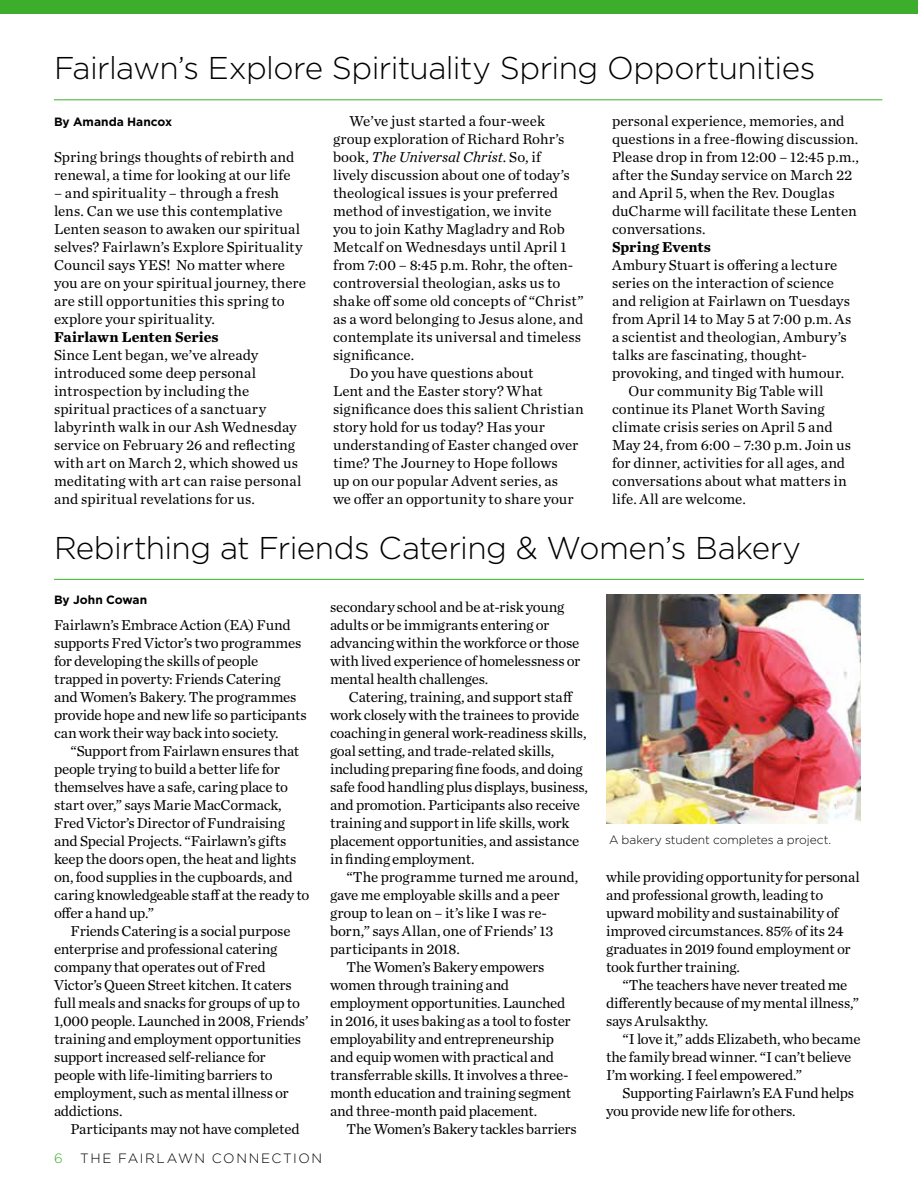
<style>
.page{position:relative;width:918px;height:1188px;background:#fff}
.page>*{position:absolute;margin:0;border:0;box-sizing:border-box;transform-origin:0 0}
.t1{font:300 31.5px "Gotham";letter-spacing:-.02em;color:#000}
.t2{font:15px/18px "Chronicle Text G1";letter-spacing:-.005em;color:#000}
.t3{font:15px/18px "Chronicle Text G1";letter-spacing:-.025em;color:#000}
.t4{font:15px "Chronicle Text G1";letter-spacing:.015em;color:#000}
.t5{font:700 15px "Chronicle Text G1";color:#000}
.t6{font:italic 15px "Chronicle Text G1";color:#000}
.t7{font:300 13.5px "Gotham";letter-spacing:.12em;color:#000}
.t8{font:300 13.5px "Gotham";color:#3dae2b}
.t9{font:300 12px "Gotham";color:#000}
.t10{font:700 12px "Gotham";color:#000}
.s1{font-style:normal}
</style>
<div class="page">
<div style="left:0;top:0;width:918px;height:14px;background:#3dae2b"></div>
<hr style="left:54px;top:99px;width:828px;height:1px;background:#3dae2b">
<img style="left:606px;top:594px;width:255px;height:230px">
<hr style="left:54px;top:579px;width:810px;height:1px;background:#3dae2b">
<h1 class="t1" style="left:54px;top:48px;width:763px">Fairlawn’s Explore Spirituality Spring Opportunities</h1>
<p class="t10" style="left:54px;top:114px;width:120px">By Amanda Hancox</p>
<p class="t2" style="left:54px;top:147px;width:242px">Spring brings thoughts of rebirth and renewal, a time for looking at our life</p>
<p class="t2" style="left:54px;top:183px;width:253px">– and spirituality – through a fresh lens. Can we use this contemplative Lenten season to awaken our spiritual selves? Fairlawn’s Explore Spirituality Council says YES! No matter where you are on your spiritual journey, there are still opportunities this spring to explore your spirituality.</p>
<p class="t5" style="left:54px;top:325px;width:166px">Fairlawn Lenten Series</p>
<p class="t2" style="left:54px;top:345px;width:249px">Since Lent began, we’ve already introduced some deep personal introspection by including the spiritual practices of a sanctuary labyrinth walk in our Ash Wednesday service on February 26 and reflecting with art on March 2, which showed us meditating with art can raise personal and spiritual revelations for us.</p>
<p class="t2" style="left:350px;top:111px;width:197px">We’ve just started a four-week</p>
<p class="t2" style="left:333px;top:129px;width:233px">group exploration of Richard Rohr’s</p>
<p class="t6" style="left:333px;top:145px;width:209px"><span class="s1">book,</span> The Universal Christ<span class="s1">. So, if</span></p>
<p class="t2" style="left:333px;top:165px;width:238px">lively discussion about one of today’s</p>
<p class="t2" style="left:333px;top:183px;width:227px">theological issues is your preferred</p>
<p class="t2" style="left:333px;top:201px;width:220px">method of investigation, we invite</p>
<p class="t2" style="left:333px;top:219px;width:233px">you to join Kathy Magladry and Rob</p>
<p class="t2" style="left:333px;top:237px;width:235px">Metcalf on Wednesdays until April 1</p>
<p class="t2" style="left:333px;top:255px;width:242px">from 7:00 – 8:45 p.m. Rohr, the often-</p>
<p class="t2" style="left:333px;top:273px;width:229px">controversial theologian, asks us to</p>
<p class="t2" style="left:333px;top:291px;width:252px">shake off some old concepts of “Christ”</p>
<p class="t2" style="left:333px;top:309px;width:252px">as a word belonging to Jesus alone, and</p>
<p class="t2" style="left:333px;top:327px;width:250px">contemplate its universal and timeless</p>
<p class="t4" style="left:333px;top:344px;width:83px">significance.</p>
<p class="t2" style="left:350px;top:363px;width:185px">Do you have questions about</p>
<p class="t2" style="left:333px;top:381px;width:211px">Lent and the Easter story? What</p>
<p class="t2" style="left:333px;top:399px;width:252px">significance does this salient Christian</p>
<p class="t2" style="left:333px;top:417px;width:214px">story hold for us today? Has your</p>
<p class="t2" style="left:333px;top:435px;width:247px">understanding of Easter changed over</p>
<p class="t2" style="left:333px;top:453px;width:226px">time? The Journey to Hope follows</p>
<p class="t2" style="left:333px;top:471px;width:227px">up on our popular Advent series, as</p>
<p class="t2" style="left:333px;top:489px;width:242px">we offer an opportunity to share your</p>
<p class="t2" style="left:612px;top:111px;width:248px">personal experience, memories, and questions in a free-flowing discussion.<br>Please drop in from 12:00 – 12:45 p.m., after the Sunday service on March 22 and April 5, when the Rev. Douglas duCharme will facilitate these Lenten conversations.</p>
<p class="t5" style="left:612px;top:235px;width:101px">Spring Events</p>
<p class="t4" style="left:612px;top:254px;width:227px">Ambury Stuart is offering a lecture</p>
<p class="t2" style="left:612px;top:273px;width:224px">series on the interaction of science</p>
<p class="t2" style="left:612px;top:291px;width:240px">and religion at Fairlawn on Tuesdays</p>
<p class="t2" style="left:612px;top:309px;width:241px">from April 14 to May 5 at 7:00 p.m. As</p>
<p class="t2" style="left:612px;top:327px;width:236px">a scientist and theologian, Ambury’s</p>
<p class="t4" style="left:612px;top:344px;width:197px">talks are fascinating, thought-</p>
<p class="t2" style="left:612px;top:363px;width:234px">provoking, and tinged with humour.</p>
<p class="t2" style="left:628px;top:381px;width:196px">Our community Big Table will</p>
<p class="t2" style="left:612px;top:399px;width:214px">continue its Planet Worth Saving</p>
<p class="t2" style="left:612px;top:417px;width:222px">climate crisis series on April 5 and</p>
<p class="t2" style="left:612px;top:435px;width:241px">May 24, from 6:00 – 7:30 p.m. Join us</p>
<p class="t2" style="left:612px;top:453px;width:235px">for dinner, activities for all ages, and</p>
<p class="t2" style="left:612px;top:471px;width:236px">conversations about what matters in</p>
<p class="t2" style="left:612px;top:489px;width:135px">life. All are welcome.</p>
<h1 class="t1" style="left:54px;top:528px;width:749px">Rebirthing at Friends Catering &amp; Women’s Bakery</h1>
<p class="t10" style="left:54px;top:591px;width:95px">By John Cowan</p>
<p class="t2" style="left:54px;top:615px;width:254px">Fairlawn’s Embrace Action (EA) Fund supports Fred Victor’s two programmes for developing the skills of people trapped in poverty: Friends Catering and Women’s Bakery. The programmes provide hope and new life so participants can work their way back into society.</p>
<p class="t2" style="left:54px;top:741px;width:257px;text-indent:16px">“Support from Fairlawn ensures that people trying to build a better life for themselves have a safe, caring place to start over,” says Marie MacCormack, Fred Victor’s Director of Fundraising and Special Projects. “Fairlawn’s gifts keep the doors open, the heat and lights on, food supplies in the cupboards, and caring knowledgeable staff at the ready to offer a hand up.”</p>
<p class="t2" style="left:54px;top:921px;width:256px;text-indent:16px">Friends Catering is a social purpose enterprise and professional catering company that operates out of Fred Victor’s Queen Street kitchen. It caters full meals and snacks for groups of up to 1,000 people. Launched in 2008, Friends’ training and employment opportunities support increased self-reliance for people with life-limiting barriers to employment, such as mental illness or addictions.</p>
<p class="t3" style="left:70px;top:1119px;width:231px">Participants may not have completed</p>
<p class="t8" style="left:54px;top:1150px;width:10px">6</p>
<p class="t7" style="left:80px;top:1150px;width:244px">THE FAIRLAWN CONNECTION</p>
<p class="t2" style="left:330px;top:597px;width:252px">secondary school and be at-risk young adults or be immigrants entering or advancing within the workforce or those with lived experience of homelessness or mental health challenges.</p>
<p class="t2" style="left:330px;top:687px;width:259px;text-indent:19px">Catering, training, and support staff work closely with the trainees to provide coaching in general work-readiness skills, goal setting, and trade-related skills, including preparing fine foods, and doing safe food handling plus displays, business, and promotion. Participants also receive training and support in life skills, work placement opportunities, and assistance in finding employment.</p>
<p class="t2" style="left:346px;top:867px;width:233px">“The programme turned me around,</p>
<p class="t2" style="left:330px;top:885px;width:231px">gave me employable skills and a peer</p>
<p class="t2" style="left:330px;top:903px;width:219px">group to lean on – it’s like I was re-</p>
<p class="t2" style="left:330px;top:921px;width:225px">born,” says Allan, one of Friends’ 13</p>
<p class="t2" style="left:330px;top:939px;width:132px">participants in 2018.</p>
<p class="t3" style="left:346px;top:957px;width:200px">The Women’s Bakery empowers</p>
<p class="t2" style="left:330px;top:975px;width:181px">women through training and</p>
<p class="t3" style="left:330px;top:993px;width:237px">employment opportunities. Launched</p>
<p class="t2" style="left:330px;top:1011px;width:242px">in 2016, it uses baking as a tool to foster</p>
<p class="t3" style="left:330px;top:1029px;width:226px">employability and entrepreneurship</p>
<p class="t2" style="left:330px;top:1047px;width:226px">and equip women with practical and</p>
<p class="t2" style="left:330px;top:1065px;width:240px">transferrable skills. It involves a three-</p>
<p class="t2" style="left:330px;top:1083px;width:243px">month education and training segment</p>
<p class="t3" style="left:330px;top:1101px;width:209px">and three-month paid placement.</p>
<p class="t2" style="left:346px;top:1119px;width:232px">The Women’s Bakery tackles barriers</p>
<p class="t9" style="left:609px;top:833px;width:224px">A bakery student completes a project.</p>
<p class="t2" style="left:606px;top:867px;width:255px">while providing opportunity for personal and professional growth, leading to upward mobility and sustainability of improved circumstances. 85% of its 24 graduates in 2019 found employment or took further training.</p>
<p class="t2" style="left:606px;top:975px;width:255px;text-indent:16px">“The teachers have never treated me differently because of my mental illness,” says Arulsakthy.</p>
<p class="t2" style="left:606px;top:1029px;width:256px;text-indent:16px">“I love it,” adds Elizabeth, who became the family bread winner. “I can’t believe<br>I’m working. I feel empowered.”</p>
<p class="t3" style="left:606px;top:1083px;width:250px;text-indent:16px">Supporting Fairlawn’s EA Fund helps you provide new life for others.</p>
</div>
